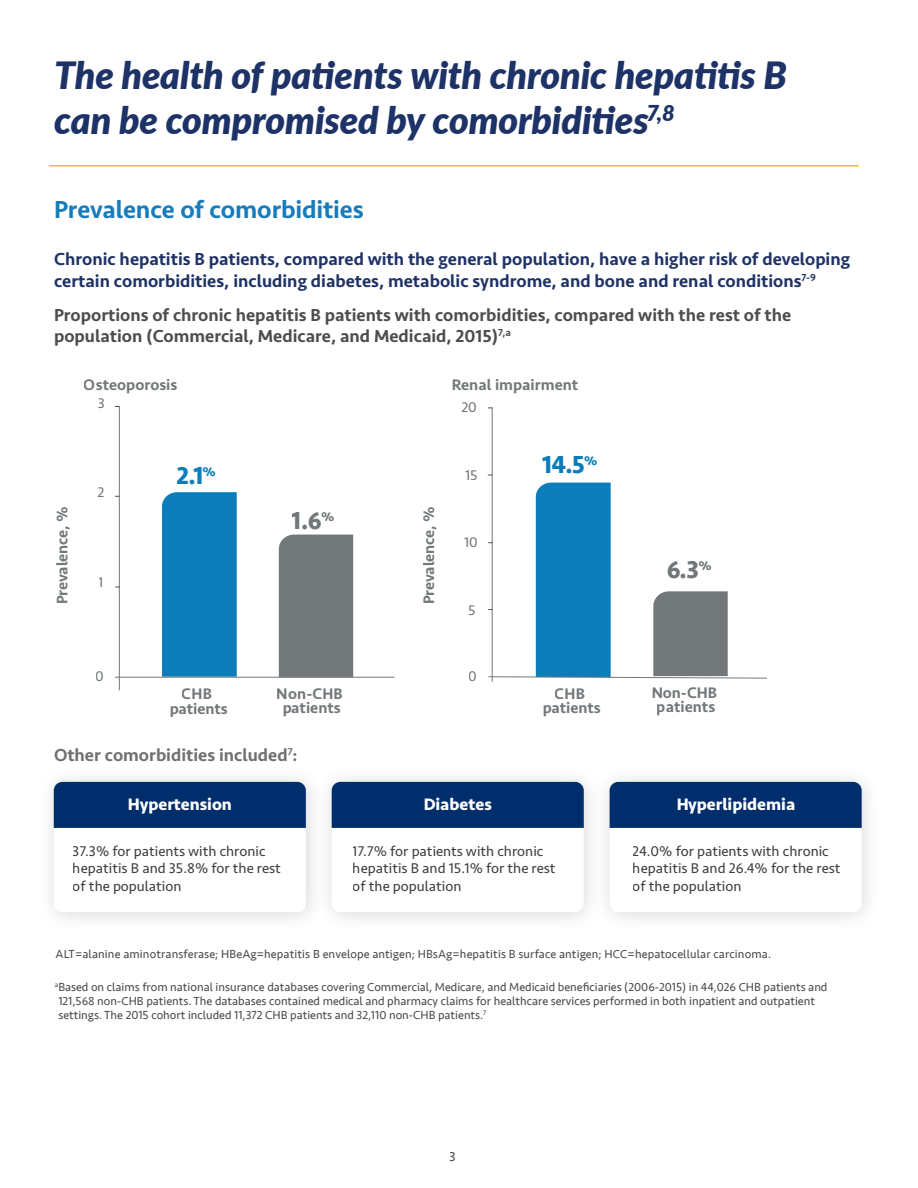
<style>
.page{position:relative;width:918px;height:1188px;background:#fff}
.page>*{position:absolute;margin:0;border:0;box-sizing:border-box;transform-origin:0 0}
.t1{font:italic 900 37.5px/45px "Lato";letter-spacing:-.005em;color:#1d3267}
.t2{font:500 25.5px "Seravek";letter-spacing:-.005em;color:#167cbb}
.t3{font:700 25.35px "Seravek";color:#0b7dba}
.t4{font:700 25.35px "Seravek";color:#727779}
.t5{font:500 18px/21.6px "Seravek";color:#1f3266}
.t6{font:500 18px/21px "Seravek";color:#4d4c4f}
.t7{font:500 18px "Seravek";color:#6f7070}
.t8{font:700 17.25px "Seravek";color:#fff}
.t9{font:500 15.9px/14.5px "Seravek";color:#727779;text-align:center}
.t10{font:14.7px/17.5px "Seravek";color:#404040}
.t11{font:14.55px "Seravek";color:#727779}
.t12{font:13.5px "Seravek";color:#4b4c4d}
.t13{font:12px/14.4px "Seravek";color:#4b4c4d}
</style>
<div class="page">
<div style="left:162px;top:492px;width:75px;height:185px;background:#0b7dba"></div>
<div style="left:279px;top:535px;width:74px;height:142px;background:#727779"></div>
<hr style="left:119px;top:406px;width:1px;height:284px;background:#727779">
<hr style="left:115px;top:677px;width:279px;height:1px;background:#727779">
<hr style="left:492px;top:408px;width:1px;height:274px;background:#727779">
<svg style="left:488px;top:483px;width:279px;height:195px"></svg>
<img style="left:50px;top:778px;width:257px;height:141px">
<div style="left:54px;top:782px;width:252px;height:130px;background:#fff;border-radius:9px"></div>
<img style="left:307px;top:778px;width:278px;height:141px">
<div style="left:332px;top:782px;width:252px;height:130px;background:#fff;border-radius:9px"></div>
<div style="left:54px;top:782px;width:252px;height:46px;background:#002e6c"></div>
<div style="left:332px;top:782px;width:252px;height:46px;background:#002e6c"></div>
<img style="left:585px;top:778px;width:283px;height:141px">
<div style="left:610px;top:782px;width:252px;height:130px;background:#fff;border-radius:9px"></div>
<div style="left:610px;top:782px;width:252px;height:46px;background:#002e6c"></div>
<hr style="left:49px;top:165px;width:810px;height:1px;background:#f3c314">
<p class="t1" style="left:54px;top:51px;width:735px">The health of patients with chronic hepatitis B can be compromised by comorbidities<sup>7,8</sup></p>
<p class="t2" style="left:54px;top:194px;width:311px">Prevalence of comorbidities</p>
<p class="t5" style="left:54px;top:248px;width:798px">Chronic hepatitis B patients, compared with the general population, have a higher risk of developing certain comorbidities, including diabetes, metabolic syndrome, and bone and renal conditions<sup>7-9</sup></p>
<p class="t6" style="left:54px;top:305px;width:739px">Proportions of chronic hepatitis B patients with comorbidities, compared with the rest of the population (Commercial, Medicare, and Medicaid, 2015)<sup>7,a</sup></p>
<h3 class="t9" style="left:84px;top:378px;width:95px">Osteoporosis</h3>
<h3 class="t9" style="left:451px;top:378px;width:128px">Renal impairment</h3>
<p class="t11" style="left:98px;top:395px;width:9px">3</p>
<p class="t11" style="left:97px;top:484px;width:8px">2</p>
<h3 class="t3" style="left:177px;top:455px;width:40px">2.1<sup>%</sup></h3>
<h3 class="t9" style="left:55px;top:604px;width:99px;rotate:-90deg">Prevalence, %</h3>
<h3 class="t9" style="left:422px;top:604px;width:99px;rotate:-90deg">Prevalence, %</h3>
<h3 class="t4" style="left:292px;top:500px;width:44px">1.6<sup>%</sup></h3>
<p class="t11" style="left:99px;top:573px;width:7px">1</p>
<p class="t11" style="left:96px;top:668px;width:10px">0</p>
<h3 class="t9" style="left:169px;top:687px;width:60px">CHB patients</h3>
<h3 class="t9" style="left:277px;top:687px;width:67px;line-height:14.1px">Non-CHB patients</h3>
<p class="t7" style="left:54px;top:744px;width:245px">Other comorbidities included<sup>7</sup>:</p>
<p class="t11" style="left:462px;top:398px;width:17px">20</p>
<p class="t11" style="left:465px;top:466px;width:14px">15</p>
<p class="t11" style="left:464px;top:534px;width:15px">10</p>
<p class="t11" style="left:469px;top:601px;width:9px">5</p>
<p class="t11" style="left:469px;top:667px;width:10px">0</p>
<h3 class="t3" style="left:542px;top:444px;width:57px">14.5<sup>%</sup></h3>
<h3 class="t4" style="left:666px;top:549px;width:47px">6.3<sup>%</sup></h3>
<h3 class="t9" style="left:542px;top:686px;width:60px">CHB patients</h3>
<h3 class="t9" style="left:651px;top:686px;width:67px;line-height:14.1px">Non-CHB patients</h3>
<h3 class="t8" style="left:128px;top:794px;width:106px">Hypertension</h3>
<h3 class="t8" style="left:424px;top:794px;width:70px">Diabetes</h3>
<p class="t10" style="left:73px;top:842px;width:210px">37.3% for patients with chronic hepatitis B and 35.8% for the rest of the population</p>
<p class="t10" style="left:353px;top:842px;width:204px">17.7% for patients with chronic hepatitis B and 15.1% for the rest of the population</p>
<h3 class="t8" style="left:676px;top:794px;width:121px">Hyperlipidemia</h3>
<p class="t10" style="left:633px;top:842px;width:209px">24.0% for patients with chronic hepatitis B and 26.4% for the rest of the population</p>
<p class="t13" style="left:56px;top:947px;width:717px">ALT=alanine aminotransferase; HBeAg=hepatitis B envelope antigen; HBsAg=hepatitis B surface antigen; HCC=hepatocellular carcinoma.</p>
<p class="t13" style="left:55px;top:979px;width:774px"><sup>a</sup>Based on claims from national insurance databases covering Commercial, Medicare, and Medicaid beneficiaries (2006-2015) in 44,026 CHB patients and<br>121,568 non-CHB patients. The databases contained medical and pharmacy claims for healthcare services performed in both inpatient and outpatient settings. The 2015 cohort included 11,372 CHB patients and 32,110 non-CHB patients.<sup>7</sup></p>
<p class="t12" style="left:449px;top:1146px;width:8px">3</p>
</div>
